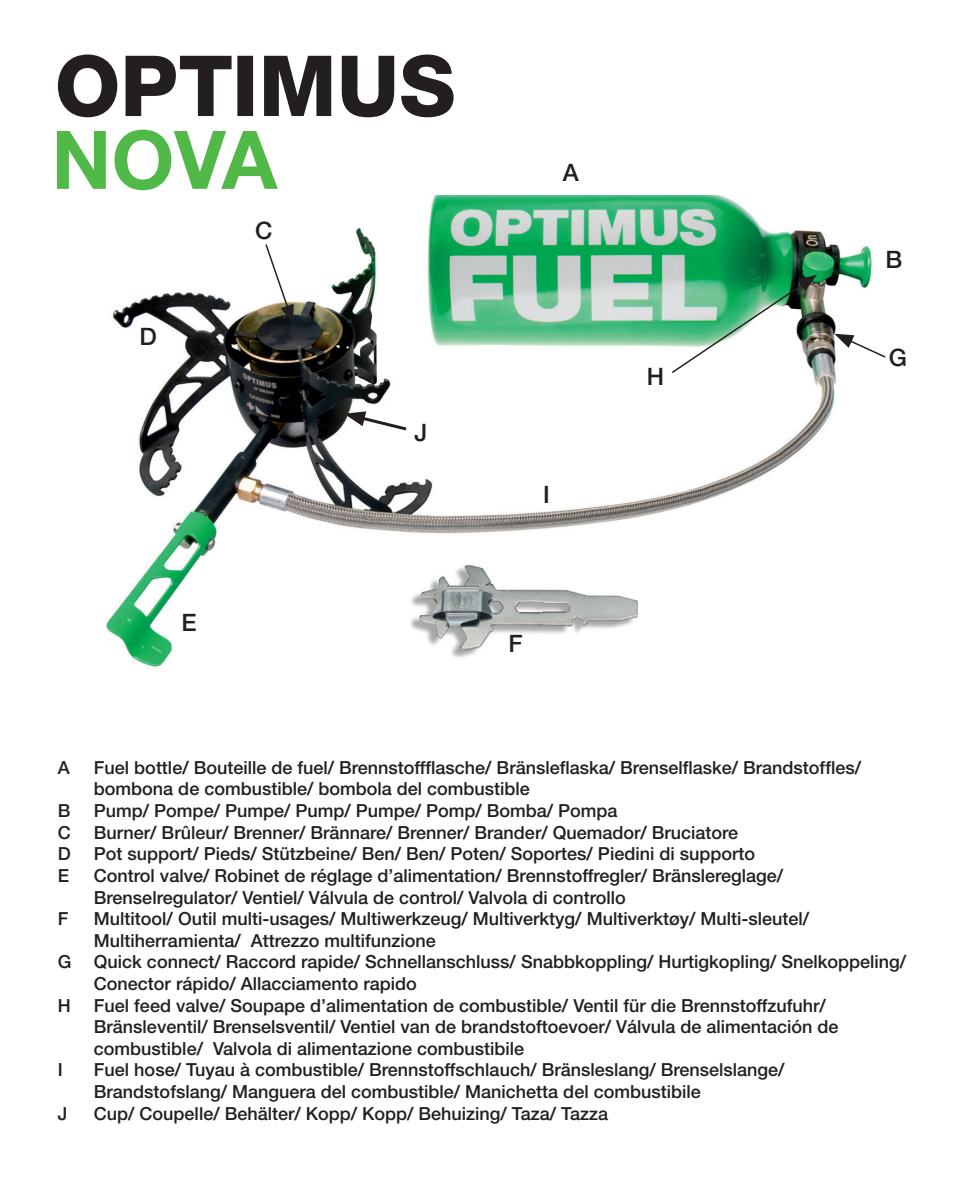
<style>
.page{position:relative;width:976px;height:1195px;background:#fff}
.page>*{position:absolute;margin:0;border:0;box-sizing:border-box;transform-origin:0 0}
.t1{font:700 81px "Helvetica Neue LT Com";color:#51b948}
.t2{font:500 24px "Helvetica Neue LT";color:#231f20}
.t3{font:500 18px/21.6px "Helvetica Neue LT";color:#231f20}
</style>
<div class="page">
<svg style="left:58px;top:54px;width:395px;height:63px"></svg>
<img style="left:106px;top:196px;width:767px;height:471px">
<svg style="left:344px;top:411px;width:65px;height:21px"></svg>
<svg style="left:264px;top:242px;width:30px;height:82px"></svg>
<svg style="left:834px;top:333px;width:52px;height:26px"></svg>
<img style="left:670px;top:275px;width:147px;height:99px">
<img style="left:402px;top:563px;width:240px;height:98px">
<h1 class="t1" style="left:51px;top:109px;width:227px">NOVA</h1>
<h2 class="t2" style="left:140px;top:322px;width:19px">D</h2>
<h2 class="t2" style="left:255px;top:216px;width:19px">C</h2>
<h2 class="t2" style="left:181px;top:607px;width:17px">E</h2>
<h2 class="t2" style="left:414px;top:418px;width:14px">J</h2>
<h2 class="t2" style="left:563px;top:158px;width:18px">A</h2>
<h2 class="t2" style="left:543px;top:480px;width:8px">I</h2>
<h2 class="t2" style="left:508px;top:629px;width:16px">F</h2>
<h2 class="t2" style="left:647px;top:361px;width:19px">H</h2>
<h2 class="t2" style="left:885px;top:245px;width:18px">B</h2>
<h2 class="t2" style="left:889px;top:343px;width:17px">G</h2>
<p class="t3" style="left:58px;top:756px;width:14px">A</p>
<p class="t3" style="left:94px;top:756px;width:768px">Fuel bottle/ Bouteille de fuel/ Brennstoffflasche/ Bränsleflaska/ Brenselflaske/ Brandstoffles/ bombona de combustible/ bombola del combustible</p>
<p class="t3" style="left:58px;top:799px;width:14px">B</p>
<p class="t3" style="left:94px;top:799px;width:525px">Pump/ Pompe/ Pumpe/ Pump/ Pumpe/ Pomp/ Bomba/ Pompa</p>
<p class="t3" style="left:58px;top:821px;width:14px">C</p>
<p class="t3" style="left:94px;top:821px;width:645px">Burner/ Brûleur/ Brenner/ Brännare/ Brenner/ Brander/ Quemador/ Bruciatore</p>
<p class="t3" style="left:58px;top:842px;width:14px">D</p>
<p class="t3" style="left:94px;top:842px;width:662px">Pot support/ Pieds/ Stützbeine/ Ben/ Ben/ Poten/ Soportes/ Piedini di supporto</p>
<p class="t3" style="left:58px;top:864px;width:13px">E</p>
<p class="t3" style="left:94px;top:864px;width:691px">Control valve/ Robinet de réglage d’alimentation/ Brennstoffregler/ Bränslereglage/<br>Brenselregulator/ Ventiel/ Válvula de control/ Valvola di controllo</p>
<p class="t3" style="left:58px;top:907px;width:12px">F</p>
<p class="t3" style="left:94px;top:907px;width:716px">Multitool/ Outil multi-usages/ Multiwerkzeug/ Multiverktyg/ Multiverktøy/ Multi-sleutel/<br>Multiherramienta/ Attrezzo multifunzione</p>
<p class="t3" style="left:58px;top:950px;width:8px">G</p>
<p class="t3" style="left:94px;top:950px;width:813px">Quick connect/ Raccord rapide/ Schnellanschluss/ Snabbkoppling/ Hurtigkopling/ Snelkoppeling/<br>Conector rápido/ Allacciamento rapido</p>
<p class="t3" style="left:58px;top:993px;width:14px">H</p>
<p class="t3" style="left:94px;top:993px;width:746px">Fuel feed valve/ Soupape d’alimentation de combustible/ Ventil für die Brennstoffzufuhr/<br>Bränsleventil/ Brenselsventil/ Ventiel van de brandstoftoevoer/ Válvula de alimentación de combustible/ Valvola di alimentazione combustibile</p>
<p class="t3" style="left:58px;top:1058px;width:7px">I</p>
<p class="t3" style="left:94px;top:1058px;width:692px">Fuel hose/ Tuyau à combustible/ Brennstoffschlauch/ Bränsleslang/ Brenselslange/<br>Brandstofslang/ Manguera del combustible/ Manichetta del combustibile</p>
<p class="t3" style="left:58px;top:1101px;width:11px">J</p>
<p class="t3" style="left:94px;top:1101px;width:515px">Cup/ Coupelle/ Behälter/ Kopp/ Kopp/ Behuizing/ Taza/ Tazza</p>
</div>
